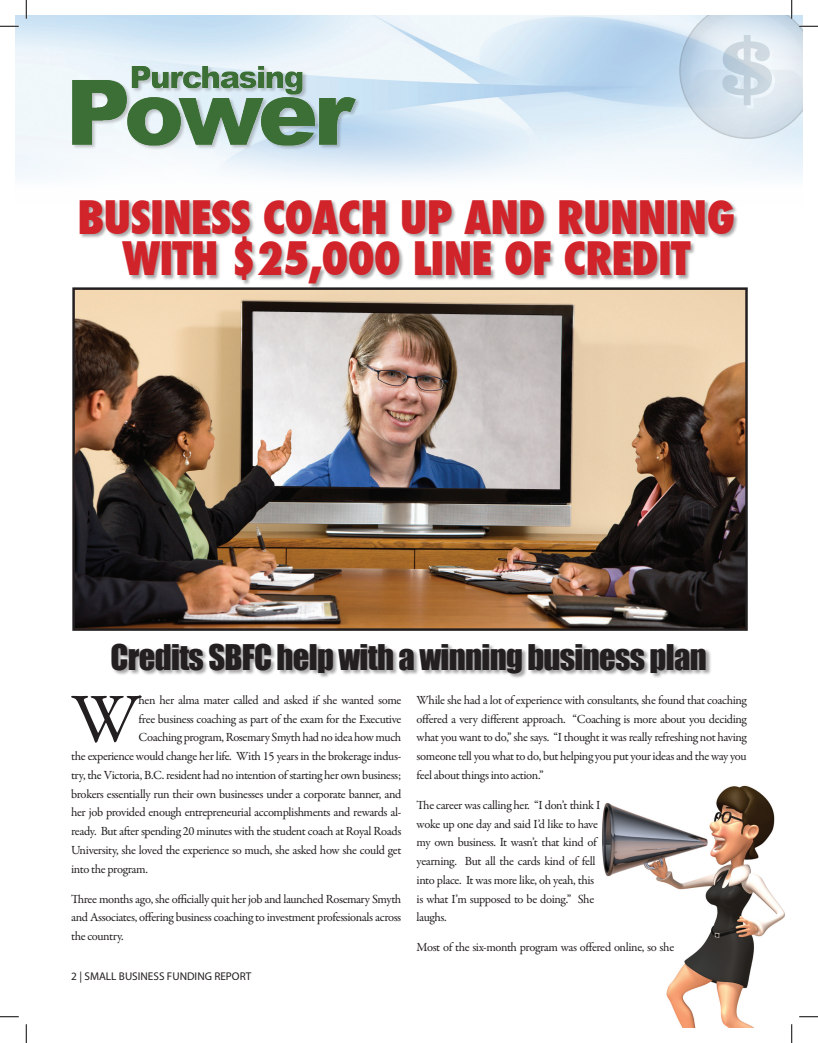
<style>
.page{position:relative;width:818px;height:1043px;background:#fff}
.page>*{position:absolute;margin:0;border:0;box-sizing:border-box;transform-origin:0 0}
.t1{font:70.38px "Garamond Premr Pro";color:#231f20}
.t2{font:800 condensed 45px/41.2px "Futura";letter-spacing:-.02em;color:#d1232a;text-align:center}
.t3{font:32.5px "Impact";letter-spacing:-.02em;color:#231f20}
.t4{font:12.5px/18.8px "Garamond Premr Pro";letter-spacing:-.03em;color:#231f20;text-align:justify}
.t5{font:11.25px "Myriad Pro";color:#231f20}
</style>
<div class="page">
<img style="left:15px;top:15px;width:425px;height:172px">
<img style="left:75px;top:290px;width:669px;height:338px">
<div style="left:72px;top:287px;width:675px;height:344px;border:2px solid #231f20"></div>
<img style="left:602px;top:785px;width:200px;height:243px">
<div style="left:80px;top:200px;width:658px;height:89px;background:#231f20;opacity:.4"></div>
<div style="left:111px;top:643px;width:600px;height:35px;background:#231f20;opacity:.4"></div>
<svg style="left:0;top:25px;width:19px;height:2px"></svg>
<svg style="left:0;top:1016px;width:19px;height:1px"></svg>
<svg style="left:799px;top:1015px;width:19px;height:2px"></svg>
<svg style="left:25px;top:0;width:2px;height:19px"></svg>
<svg style="left:25px;top:1024px;width:2px;height:18px"></svg>
<svg style="left:679px;top:0;width:139px;height:139px"></svg>
<svg style="left:790px;top:1024px;width:2px;height:18px"></svg>
<h2 class="t2" style="left:77px;top:197px;width:659px">BUSINESS COACH UP AND RUNNING<br>WITH $25,000 LINE OF CREDIT</h2>
<h3 class="t3" style="left:110px;top:631px;width:597px">Credits SBFC help with a winning business plan</h3>
<p class="t4" style="left:416px;top:690px;width:331px">While she had a lot of experience with consultants, she found that coaching offered a very different approach. “Coaching is more about you deciding what you want to do,” she says. “I thought it was really refreshing not having someone tell you what to do, but helping you put your ideas and the way you feel about things into action.”</p>
<p class="t4" style="left:416px;top:795px;width:185px;text-align:left">The career was calling her. “I don’t think I woke up one day and said I’d like to have my own business. It wasn’t that kind of yearning. But all the cards kind of fell into place. It was more like, oh yeah, this is what I’m supposed to be doing.” She laughs.</p>
<p class="t4" style="left:416px;top:938px;width:259px">Most of the six-month program was offered online, so she</p>
<p class="t4" style="left:139px;top:690px;width:264px">hen her alma mater called and asked if she wanted some</p>
<p class="t4" style="left:139px;top:709px;width:264px">free business coaching as part of the exam for the Executive</p>
<p class="t4" style="left:139px;top:728px;width:264px">Coaching program, Rosemary Smyth had no idea how much</p>
<p class="t4" style="left:71px;top:747px;width:331px">the experience would change her life. With 15 years in the brokerage indus-</p>
<p class="t4" style="left:71px;top:765px;width:331px">try, the Victoria, B.C. resident had no intention of starting her own business;</p>
<p class="t4" style="left:71px;top:784px;width:331px">brokers essentially run their own businesses under a corporate banner, and</p>
<p class="t4" style="left:71px;top:803px;width:331px">her job provided enough entrepreneurial accomplishments and rewards al-</p>
<p class="t4" style="left:71px;top:822px;width:331px">ready. But after spending 20 minutes with the student coach at Royal Roads</p>
<p class="t4" style="left:71px;top:840px;width:331px">University, she loved the experience so much, she asked how she could get</p>
<p class="t4" style="left:71px;top:859px;width:78px">into the program.</p>
<p class="t4" style="left:71px;top:889px;width:331px">Three months ago, she officially quit her job and launched Rosemary Smyth and Associates, offering business coaching to investment professionals across the country.</p>
<h1 class="t1" style="left:71px;top:676px;width:71px">W</h1>
<p class="t5" style="left:71px;top:969px;width:182px">2 | SMALL BUSINESS FUNDING REPORT</p>
</div>
